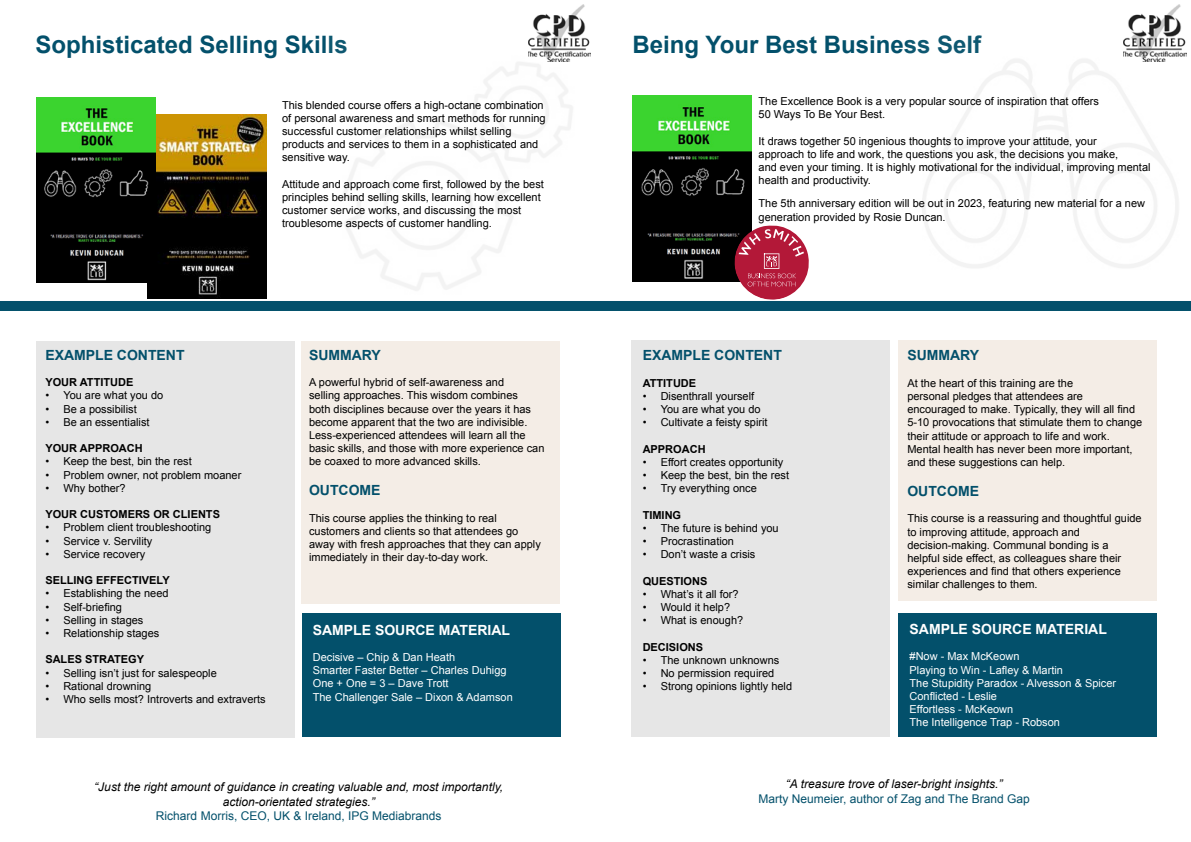
<style>
.page{position:relative;width:1191px;height:842px;background:#fff}
.page>*{position:absolute;margin:0;border:0;box-sizing:border-box;transform-origin:0 0}
.t1{font:700 24px "Arial";color:#03506b}
.t2{font:700 14px "Arial";color:#03506b}
.t3{font:700 14px "Arial";color:#fff}
.t4{font:italic 12px/14.4px "Arial";color:#000;text-align:center}
.t5{font:12px "Arial";color:#03506b}
.t6{font:11px/13.2px "Arial";color:#000}
.t7{font:11px/13.2px "Arial";color:#fff}
.t8{font:700 11px "Arial";color:#000}
</style>
<div class="page">
<div style="left:302px;top:614px;width:258px;height:123px;background:#03506b"></div>
<div style="left:301px;top:341px;width:258px;height:263px;background:#f4ede6"></div>
<div style="left:36px;top:341px;width:259px;height:396px;background:#e6e6e6"></div>
<img style="left:147px;top:114px;width:119px;height:184px">
<img style="left:36px;top:97px;width:119px;height:185px">
<img style="left:343px;top:52px;width:248px;height:239px">
<img style="left:528px;top:4px;width:62px;height:57px">
<div style="left:898px;top:613px;width:258px;height:123px;background:#03506b"></div>
<div style="left:898px;top:340px;width:258px;height:261px;background:#f4ede6"></div>
<div style="left:631px;top:340px;width:259px;height:397px;background:#e6e6e6"></div>
<img style="left:632px;top:96px;width:119px;height:185px">
<img style="left:922px;top:52px;width:265px;height:216px">
<svg style="left:734px;top:225px;width:75px;height:75px"></svg>
<div style="left:0;top:301px;width:1191px;height:10px;background:#03506b"></div>
<img style="left:1123px;top:4px;width:63px;height:57px">
<h1 class="t1" style="left:35px;top:29px;width:314px">Sophisticated Selling Skills</h1>
<p class="t6" style="left:282px;top:98px;width:265px">This blended course offers a high-octane combination of personal awareness and smart methods for running successful customer relationships whilst selling products and services to them in a sophisticated and sensitive way.</p>
<p class="t6" style="left:282px;top:177px;width:263px">Attitude and approach come first, followed by the best principles behind selling skills, learning how excellent customer service works, and discussing the most troublesome aspects of customer handling.</p>
<p class="t2" style="left:45px;top:346px;width:141px">EXAMPLE CONTENT</p>
<p class="t8" style="left:45px;top:375px;width:89px">YOUR ATTITUDE</p>
<p class="t6" style="left:45px;top:389px;width:119px">• You are what you do</p>
<p class="t6" style="left:45px;top:402px;width:93px">• Be a possibilist</p>
<p class="t6" style="left:45px;top:415px;width:106px">• Be an essentialist</p>
<p class="t8" style="left:45px;top:441px;width:99px">YOUR APPROACH</p>
<p class="t6" style="left:45px;top:455px;width:148px">• Keep the best, bin the rest</p>
<p class="t6" style="left:45px;top:468px;width:197px">• Problem owner, not problem moaner</p>
<p class="t6" style="left:45px;top:481px;width:82px">• Why bother?</p>
<p class="t8" style="left:45px;top:507px;width:176px">YOUR CUSTOMERS OR CLIENTS</p>
<p class="t6" style="left:45px;top:521px;width:167px">• Problem client troubleshooting</p>
<p class="t6" style="left:45px;top:534px;width:109px">• Service v. Servility</p>
<p class="t6" style="left:45px;top:547px;width:101px">• Service recovery</p>
<p class="t8" style="left:45px;top:573px;width:126px">SELLING EFFECTIVELY</p>
<p class="t6" style="left:45px;top:587px;width:125px">• Establishing the need</p>
<p class="t6" style="left:45px;top:600px;width:78px">• Self-briefing</p>
<p class="t6" style="left:45px;top:613px;width:100px">• Selling in stages</p>
<p class="t6" style="left:45px;top:627px;width:115px">• Relationship stages</p>
<p class="t8" style="left:45px;top:652px;width:100px">SALES STRATEGY</p>
<p class="t6" style="left:45px;top:666px;width:173px">• Selling isn’t just for salespeople</p>
<p class="t6" style="left:45px;top:679px;width:108px">• Rational drowning</p>
<p class="t6" style="left:45px;top:693px;width:222px">• Who sells most? Introverts and extraverts</p>
<p class="t2" style="left:309px;top:346px;width:73px">SUMMARY</p>
<p class="t6" style="left:309px;top:376px;width:237px">A powerful hybrid of self-awareness and<br>selling approaches. This wisdom combines<br>both disciplines because over the years it has become apparent that the two are indivisible.<br>Less-experienced attendees will learn all the basic skills, and those with more experience can be coaxed to more advanced skills.</p>
<p class="t2" style="left:309px;top:481px;width:73px">OUTCOME</p>
<p class="t6" style="left:309px;top:511px;width:233px">This course applies the thinking to real customers and clients so that attendees go away with fresh approaches that they can apply immediately in their day-to-day work.</p>
<p class="t3" style="left:313px;top:620px;width:199px">SAMPLE SOURCE MATERIAL</p>
<p class="t7" style="left:313px;top:651px;width:201px">Decisive – Chip &amp; Dan Heath<br>Smarter Faster Better – Charles Duhigg<br>One + One = 3 – Dave Trott<br>The Challenger Sale – Dixon &amp; Adamson</p>
<p class="t4" style="left:94px;top:780px;width:410px">“Just the right amount of guidance in creating valuable and, most importantly, action-orientated strategies.”</p>
<p class="t5" style="left:156px;top:808px;width:287px">Richard Morris, CEO, UK &amp; Ireland, IPG Mediabrands</p>
<h1 class="t1" style="left:632px;top:28px;width:350px">Being Your Best Business Self</h1>
<p class="t6" style="left:758px;top:95px;width:342px">The Excellence Book is a very popular source of inspiration that offers<br>50 Ways To Be Your Best.</p>
<p class="t6" style="left:758px;top:134px;width:393px">It draws together 50 ingenious thoughts to improve your attitude, your<br>approach to life and work, the questions you ask, the decisions you make,<br>and even your timing. It is highly motivational for the individual, improving mental health and productivity.</p>
<p class="t6" style="left:758px;top:197px;width:388px">The 5th anniversary edition will be out in 2023, featuring new material for a new generation provided by Rosie Duncan.</p>
<p class="t2" style="left:642px;top:346px;width:141px">EXAMPLE CONTENT</p>
<p class="t8" style="left:642px;top:376px;width:55px">ATTITUDE</p>
<p class="t6" style="left:642px;top:390px;width:113px">• Disenthrall yourself</p>
<p class="t6" style="left:642px;top:403px;width:119px">• You are what you do</p>
<p class="t6" style="left:642px;top:416px;width:126px">• Cultivate a feisty spirit</p>
<p class="t8" style="left:642px;top:442px;width:64px">APPROACH</p>
<p class="t6" style="left:642px;top:456px;width:142px">• Effort creates opportunity</p>
<p class="t6" style="left:642px;top:469px;width:148px">• Keep the best, bin the rest</p>
<p class="t6" style="left:642px;top:482px;width:116px">• Try everything once</p>
<p class="t8" style="left:642px;top:508px;width:40px">TIMING</p>
<p class="t6" style="left:642px;top:522px;width:138px">• The future is behind you</p>
<p class="t6" style="left:642px;top:535px;width:93px">• Procrastination</p>
<p class="t6" style="left:642px;top:548px;width:114px">• Don’t waste a crisis</p>
<p class="t8" style="left:642px;top:574px;width:66px">QUESTIONS</p>
<p class="t6" style="left:642px;top:588px;width:98px">• What’s it all for?</p>
<p class="t6" style="left:642px;top:601px;width:89px">• Would it help?</p>
<p class="t6" style="left:642px;top:614px;width:102px">• What is enough?</p>
<p class="t8" style="left:642px;top:640px;width:62px">DECISIONS</p>
<p class="t6" style="left:642px;top:654px;width:138px">• The unknown unknowns</p>
<p class="t6" style="left:642px;top:667px;width:133px">• No permission required</p>
<p class="t6" style="left:642px;top:680px;width:151px">• Strong opinions lightly held</p>
<p class="t2" style="left:907px;top:346px;width:73px">SUMMARY</p>
<p class="t6" style="left:907px;top:376px;width:236px">At the heart of this training are the<br>personal pledges that attendees are encouraged to make. Typically, they will all find 5-10 provocations that stimulate them to change their attitude or approach to life and work.<br>Mental health has never been more important, and these suggestions can help.</p>
<p class="t2" style="left:907px;top:482px;width:73px">OUTCOME</p>
<p class="t6" style="left:907px;top:512px;width:236px">This course is a reassuring and thoughtful guide to improving attitude, approach and decision-making. Communal bonding is a helpful side effect, as colleagues share their experiences and find that others experience similar challenges to them.</p>
<p class="t3" style="left:909px;top:620px;width:199px">SAMPLE SOURCE MATERIAL</p>
<p class="t7" style="left:909px;top:650px;width:208px">#Now - Max McKeown<br>Playing to Win - Lafley &amp; Martin<br>The Stupidity Paradox - Alvesson &amp; Spicer<br>Conflicted - Leslie<br>Effortless - McKeown<br>The Intelligence Trap - Robson</p>
<p class="t4" style="left:786px;top:777px;width:218px">“A treasure trove of laser-bright insights.”</p>
<p class="t5" style="left:758px;top:791px;width:273px">Marty Neumeier, author of Zag and The Brand Gap</p>
</div>
